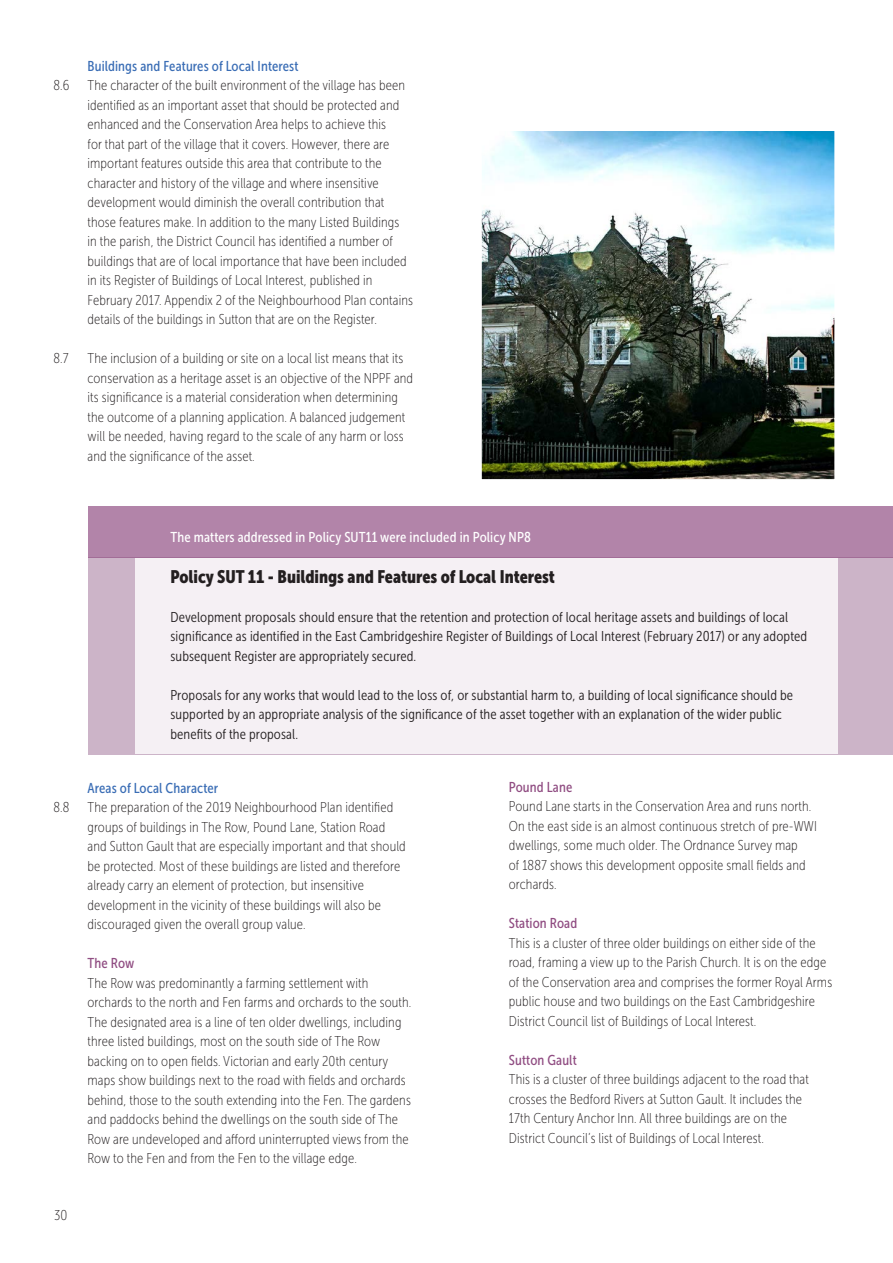
<style>
.page{position:relative;width:893px;height:1263px;background:#fff}
.page>*{position:absolute;margin:0;border:0;box-sizing:border-box;transform-origin:0 0}
.t1{font:18px "Museo Sans Cond 900";color:#231f20}
.TEXT_INDENT_8MM{font:14.25px/19.5px "Museo Sans Cond 100";letter-spacing:.01em;color:#231f20}
.TEXT_INDENT_8MM-2{font:14.25px/19.5px "Museo Sans Cond 300";letter-spacing:.01em;color:#231f20}
.TEXT_INDENT_8MM-3{font:14.25px "Museo Sans Cond 500";letter-spacing:.01em;color:#3a6db5}
.TEXT_INDENT_8MM-4{font:14.25px "Museo Sans Cond 500";letter-spacing:.01em;color:#fff}
.TEXT_INDENT_8MM-5{font:14.25px "Museo Sans Cond 500";letter-spacing:.01em;color:#904d82}
</style>
<div class="page">
<div style="left:88px;top:557px;width:805px;height:197px;background:#ccb4c8"></div>
<div style="left:135px;top:558px;width:703px;height:196px;background:#f5f0f4"></div>
<div style="left:88px;top:507px;width:805px;height:51px;background:#b284a9"></div>
<img style="left:482px;top:132px;width:352px;height:347px">
<p class="TEXT_INDENT_8MM-3" style="left:88px;top:58px;width:212px">Buildings and Features of Local Interest</p>
<p class="TEXT_INDENT_8MM" style="left:54px;top:76px;width:18px">8.6</p>
<p class="TEXT_INDENT_8MM" style="left:88px;top:76px;width:327px">The character of the built environment of the village has been identified as an important asset that should be protected and enhanced and the Conservation Area helps to achieve this<br>for that part of the village that it covers. However, there are important features outside this area that contribute to the character and history of the village and where insensitive development would diminish the overall contribution that those features make. In addition to the many Listed Buildings<br>in the parish, the District Council has identified a number of buildings that are of local importance that have been included in its Register of Buildings of Local Interest, published in February 2017. Appendix 2 of the Neighbourhood Plan contains details of the buildings in Sutton that are on the Register.</p>
<p class="TEXT_INDENT_8MM" style="left:54px;top:349px;width:17px">8.7</p>
<p class="TEXT_INDENT_8MM" style="left:88px;top:349px;width:327px">The inclusion of a building or site on a local list means that its conservation as a heritage asset is an objective of the NPPF and its significance is a material consideration when determining the outcome of a planning application. A balanced judgement will be needed, having regard to the scale of any harm or loss and the significance of the asset.</p>
<p class="TEXT_INDENT_8MM-4" style="left:170px;top:529px;width:362px">The matters addressed in Policy SUT11 were included in Policy NP8</p>
<p class="t1" style="left:170px;top:566px;width:386px">Policy SUT 11 - Buildings and Features of Local Interest</p>
<p class="TEXT_INDENT_8MM-2" style="left:170px;top:607px;width:638px">Development proposals should ensure that the retention and protection of local heritage assets and buildings of local significance as identified in the East Cambridgeshire Register of Buildings of Local Interest (February 2017) or any adopted subsequent Register are appropriately secured.</p>
<p class="TEXT_INDENT_8MM-2" style="left:170px;top:685px;width:624px">Proposals for any works that would lead to the loss of, or substantial harm to, a building of local significance should be supported by an appropriate analysis of the significance of the asset together with an explanation of the wider public benefits of the proposal.</p>
<p class="TEXT_INDENT_8MM-3" style="left:88px;top:780px;width:132px">Areas of Local Character</p>
<p class="TEXT_INDENT_8MM" style="left:54px;top:797px;width:17px">8.8</p>
<p class="TEXT_INDENT_8MM" style="left:88px;top:797px;width:320px">The preparation of the 2019 Neighbourhood Plan identified groups of buildings in The Row, Pound Lane, Station Road and Sutton Gault that are especially important and that should be protected. Most of these buildings are listed and therefore already carry an element of protection, but insensitive development in the vicinity of these buildings will also be discouraged given the overall group value.</p>
<p class="TEXT_INDENT_8MM-5" style="left:88px;top:955px;width:48px">The Row</p>
<p class="TEXT_INDENT_8MM" style="left:88px;top:973px;width:325px">The Row was predominantly a farming settlement with orchards to the north and Fen farms and orchards to the south.<br>The designated area is a line of ten older dwellings, including three listed buildings, most on the south side of The Row backing on to open fields. Victorian and early 20th century maps show buildings next to the road with fields and orchards behind, those to the south extending into the Fen. The gardens and paddocks behind the dwellings on the south side of The Row are undeveloped and afford uninterrupted views from the Row to the Fen and from the Fen to the village edge.</p>
<p class="TEXT_INDENT_8MM" style="left:54px;top:1205px;width:15px">30</p>
<p class="TEXT_INDENT_8MM-5" style="left:509px;top:779px;width:65px">Pound Lane</p>
<p class="TEXT_INDENT_8MM" style="left:509px;top:797px;width:310px">Pound Lane starts in the Conservation Area and runs north.<br>On the east side is an almost continuous stretch of pre-WWI dwellings, some much older. The Ordnance Survey map<br>of 1887 shows this development opposite small fields and orchards.</p>
<p class="TEXT_INDENT_8MM-5" style="left:509px;top:915px;width:70px">Station Road</p>
<p class="TEXT_INDENT_8MM" style="left:509px;top:933px;width:325px">This is a cluster of three older buildings on either side of the road, framing a view up to the Parish Church. It is on the edge of the Conservation area and comprises the former Royal Arms public house and two buildings on the East Cambridgeshire District Council list of Buildings of Local Interest.</p>
<p class="TEXT_INDENT_8MM-5" style="left:509px;top:1052px;width:69px">Sutton Gault</p>
<p class="TEXT_INDENT_8MM" style="left:509px;top:1070px;width:302px">This is a cluster of three buildings adjacent to the road that crosses the Bedford Rivers at Sutton Gault. It includes the</p>
<p class="TEXT_INDENT_8MM" style="left:509px;top:1109px;width:280px">17th Century Anchor Inn. All three buildings are on the</p>
<p class="TEXT_INDENT_8MM" style="left:509px;top:1128px;width:257px">District Council’s list of Buildings of Local Interest.</p>
</div>
